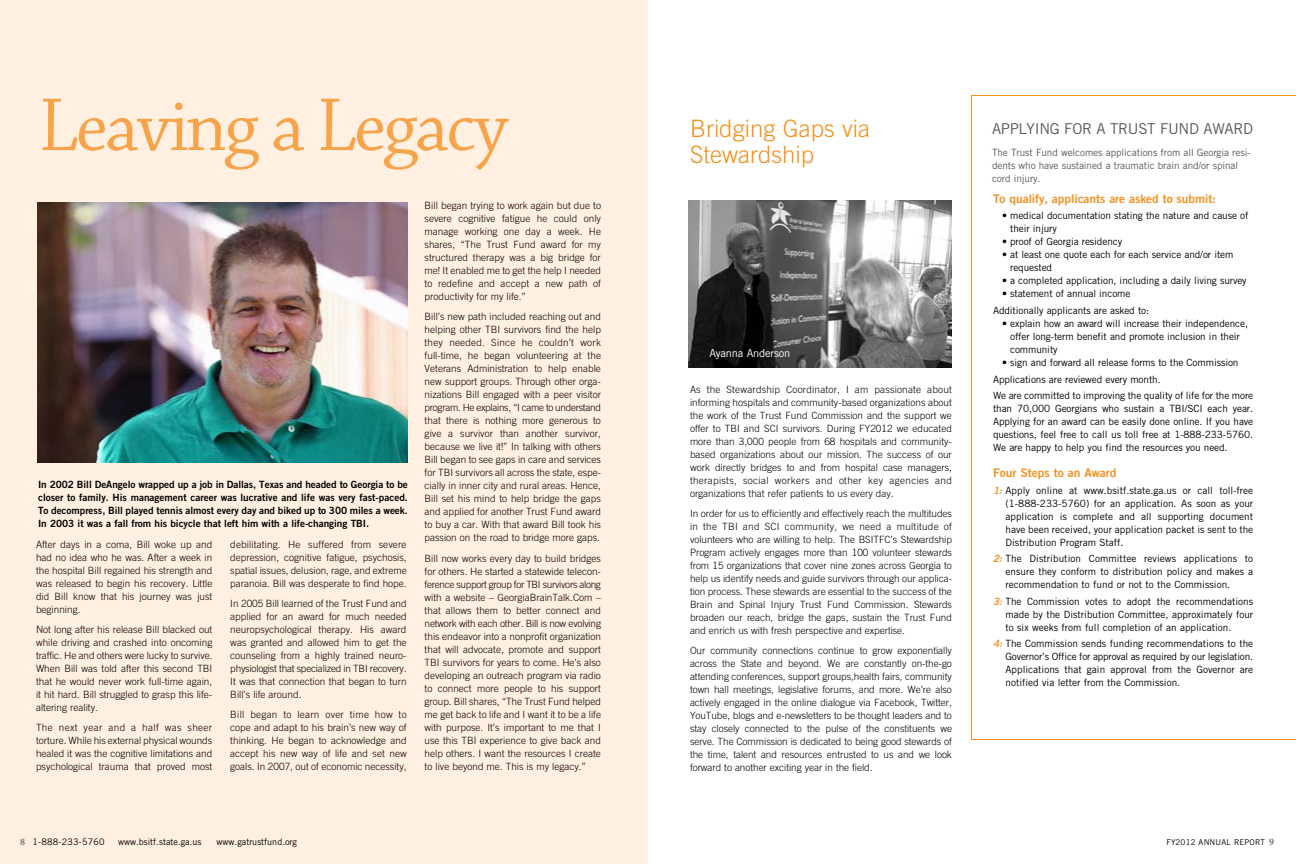
<style>
.page{position:relative;width:1296px;height:864px;background:#fff}
.page>*{position:absolute;margin:0;border:0;box-sizing:border-box;transform-origin:0 0}
.t1{font:80px "Chaparral MM 390 72";letter-spacing:-.07em;color:#f7a349}
.t2{font:300 24px/26px "Trade Gothic";color:#f4901d}
.t3{font:15px "Trade Gothic";letter-spacing:-.02em;color:#58595b}
.t4{font:12px "Trade Gothic Bold Two";letter-spacing:-.005em;color:#f4901d}
.t5{font:11px "Trade Gothic";letter-spacing:-.015em;color:#fff}
.t6{font:300 10px/13px "Trade Gothic";color:#000;text-align:justify}
.t7{font:10px/13px "Trade Gothic";letter-spacing:-.01em;color:#000}
.t8{font:10px/13px "Trade Gothic Bold Two";letter-spacing:-.005em;color:#000;text-align:justify}
.t9{font:10px/13px "Trade Gothic";letter-spacing:-.01em;color:#58595b}
.t10{font:9px "Trade Gothic";color:#000}
.t11{font:9px "Trade Gothic";letter-spacing:.025em;color:#000}
.t12{font:8px "Trade Gothic";letter-spacing:.02em;color:#000}
.s1{font-family:"Minion Pro";font-weight:700;font-size:10px;color:#6d6e71}
.s2{font-family:"Trade Gothic Bold Two";font-style:italic;color:#f4901d}
</style>
<div class="page">
<svg style="left:971px;top:95px;width:325px;height:645px"></svg>
<div style="left:0;top:0;width:648px;height:864px;background:#fff0e1"></div>
<img style="left:37px;top:202px;width:371px;height:261px">
<img style="left:689px;top:200px;width:263px;height:168px">
<h1 class="t1" style="left:40px;top:79px;width:473px">Leaving a Legacy</h1>
<p class="t8" style="left:38px;top:478px;width:371px">In 2002 Bill DeAngelo wrapped up a job in Dallas, Texas and headed to Georgia to be closer to family. His management career was lucrative and life was very fast-paced.<br>To decompress, Bill played tennis almost every day and biked up to 300 miles a week.<br>In 2003 it was a fall from his bicycle that left him with a life-changing TBI.</p>
<p class="t6" style="left:36px;top:538px;width:178px">After days in a coma, Bill woke up and had no idea who he was. After a week in the hospital Bill regained his strength and was released to begin his recovery. Little did Bill know that his journey was just beginning.</p>
<p class="t6" style="left:36px;top:623px;width:178px">Not long after his release Bill blacked out while driving and crashed into oncoming traffic. He and others were lucky to survive.<br>When Bill was told after this second TBI that he would never work full-time again, it hit hard. Bill struggled to grasp this life&shy;altering reality.</p>
<p class="t6" style="left:36px;top:721px;width:178px">The next year and a half was sheer torture. While his external physical wounds healed it was the cognitive limitations and psychological trauma that proved most</p>
<p class="t6" style="left:230px;top:538px;width:178px">debilitating. He suffered from severe depression, cognitive fatigue, psychosis, spatial issues, delusion, rage, and extreme paranoia. Bill was desperate to find hope.</p>
<p class="t6" style="left:230px;top:597px;width:178px">In 2005 Bill learned of the Trust Fund and applied for an award for much needed neuropsychological therapy. His award was granted and allowed him to get the counseling from a highly trained neuro&shy;physiologist that specialized in TBI recovery.<br>It was that connection that began to turn Bill’s life around.</p>
<p class="t6" style="left:230px;top:708px;width:178px">Bill began to learn over time how to cope and adapt to his brain’s new way of thinking. He began to acknowledge and accept his new way of life and set new goals. In 2007, out of economic necessity,</p>
<p class="t6" style="left:425px;top:199px;width:178px">Bill began trying to work again but due to severe cognitive fatigue he could only manage working one day a week. He shares, “The Trust Fund award for my structured therapy was a big bridge for me! It enabled me to get the help I needed to redefine and accept a new path of productivity for my life.”</p>
<p class="t6" style="left:425px;top:310px;width:178px">Bill’s new path included reaching out and helping other TBI survivors find the help they needed. Since he couldn’t work full-time, he began volunteering at the Veterans Administration to help enable new support groups. Through other orga&shy;nizations Bill engaged with a peer visitor program. He explains, “I came to understand that there is nothing more generous to give a survivor than another survivor, because we live it!” In talking with others Bill began to see gaps in care and services for TBI survivors all across the state, espe&shy;cially in inner city and rural areas. Hence, Bill set his mind to help bridge the gaps and applied for another Trust Fund award to buy a car. With that award Bill took his passion on the road to bridge more gaps.</p>
<p class="t6" style="left:425px;top:551px;width:178px">Bill now works every day to build bridges for others. He started a statewide telecon&shy;ference support group for TBI survivors along with a website – GeorgiaBrainTalk.Com – that allows them to better connect and network with each other. Bill is now evolving this endeavor into a nonprofit organization that will advocate, promote and support TBI survivors for years to come. He’s also developing an outreach program via radio to connect more people to his support group. Bill shares, “The Trust Fund helped me get back to life and I want it to be a life with purpose. It’s important to me that I use this TBI experience to give back and help others. I want the resources I create to live beyond me. This is my legacy.”</p>
<p class="t11" style="left:20px;top:836px;width:86px"><span class="s1">8</span> 1-888-233-5760</p>
<p class="t10" style="left:118px;top:836px;width:85px">www.bsitf.state.ga.us</p>
<p class="t10" style="left:217px;top:836px;width:82px">www.gatrustfund.org</p>
<h2 class="t2" style="left:690px;top:115px;width:182px">Bridging Gaps via<br>Stewardship</h2>
<p class="t5" style="left:709px;top:346px;width:82px">Ayanna Anderson</p>
<p class="t6" style="left:690px;top:382px;width:264px">As the Stewardship Coordinator, I am passionate about informing hospitals and community-based organizations about the work of the Trust Fund Commission and the support we offer to TBI and SCI survivors. During FY2012 we educated more than 3,000 people from 68 hospitals and community&shy;based organizations about our mission. The success of our work directly bridges to and from hospital case managers, therapists, social workers and other key agencies and organizations that refer patients to us every day.</p>
<p class="t6" style="left:690px;top:507px;width:264px">In order for us to efficiently and effectively reach the multitudes in the TBI and SCI community, we need a multitude of volunteers who are willing to help. The BSITFC’s Stewardship Program actively engages more than 100 volunteer stewards from 15 organizations that cover nine zones across Georgia to help us identify needs and guide survivors through our applica&shy;tion process. These stewards are essential to the success of the Brain and Spinal Injury Trust Fund Commission. Stewards broaden our reach, bridge the gaps, sustain the Trust Fund and enrich us with fresh perspective and expertise.</p>
<p class="t6" style="left:690px;top:644px;width:264px">Our community connections continue to grow exponentially across the State and beyond. We are constantly on-the-go attending conferences, support groups,health fairs, community town hall meetings, legislative forums, and more. We’re also actively engaged in the online dialogue via Facebook, Twitter, YouTube, blogs and e-newsletters to be thought leaders and to stay closely connected to the pulse of the constituents we serve. The Commission is dedicated to being good stewards of the time, talent and resources entrusted to us and we look forward to another exciting year in the field.</p>
<h3 class="t3" style="left:992px;top:119px;width:263px">APPLYING FOR A TRUST FUND AWARD</h3>
<p class="t9" style="left:992px;top:145px;width:260px">The Trust Fund welcomes applications from all Georgia resi&shy;dents who have sustained a traumatic brain and/or spinal cord injury.</p>
<p class="t4" style="left:993px;top:191px;width:224px">To qualify, applicants are asked to submit:</p>
<p class="t7" style="left:1010px;top:209px;width:240px;text-indent:-8px">• medical documentation stating the nature and cause of their injury</p>
<p class="t7" style="left:1002px;top:235px;width:122px">• proof of Georgia residency</p>
<p class="t7" style="left:1010px;top:248px;width:225px;text-indent:-8px">• at least one quote each for each service and/or item requested</p>
<p class="t7" style="left:1002px;top:274px;width:246px">• a completed application, including a daily living survey</p>
<p class="t7" style="left:993px;top:285px;width:158px;line-height:16.6px;text-indent:9px">• statement of annual income<br>Additionally applicants are asked to:</p>
<p class="t7" style="left:1010px;top:317px;width:239px;text-indent:-8px">• explain how an award will increase their independence, offer long-term benefit and promote inclusion in their community</p>
<p class="t7" style="left:993px;top:354px;width:262px;line-height:16.6px;text-indent:9px">• sign and forward all release forms to the Commission<br>Applications are reviewed every month.<br>We are committed to improving the quality of life for the more</p>
<p class="t7" style="left:993px;top:402px;width:262px;text-align:justify">than 70,000 Georgians who sustain a TBI/SCI each year.<br>Applying for an award can be easily done online. If you have questions, feel free to call us toll free at 1-888-233-5760.<br>We are happy to help you find the resources you need.</p>
<p class="t4" style="left:993px;top:465px;width:125px">Four Steps to an Award</p>
<p class="t7" style="left:1006px;top:483px;width:249px;text-align:justify;text-indent:-13px"><span class="s2">1:</span> Apply online at www.bsitf.state.ga.us or call toll-free (1-888-233-5760) for an application. As soon as your application is complete and all supporting document have been received, your application packet is sent to the Distribution Program Staff.</p>
<p class="t7" style="left:1006px;top:552px;width:249px;text-align:justify;text-indent:-13px"><span class="s2">2:</span> The Distribution Committee reviews applications to ensure they conform to distribution policy and makes a recommendation to fund or not to the Commission.</p>
<p class="t7" style="left:1006px;top:595px;width:249px;text-align:justify;text-indent:-13px"><span class="s2">3:</span> The Commission votes to adopt the recommendations made by the Distribution Committee, approximately four to six weeks from full completion of an application.</p>
<p class="t7" style="left:1006px;top:637px;width:249px;text-align:justify;text-indent:-13px"><span class="s2">4:</span> The Commission sends funding recommendations to the Governor’s Office for approval as required by our legislation.<br>Applications that gain approval from the Governor are notified via letter from the Commission.</p>
<p class="t12" style="left:1166px;top:838px;width:109px">FY2012 ANNUAL REPORT <span class="s1">9</span></p>
</div>
